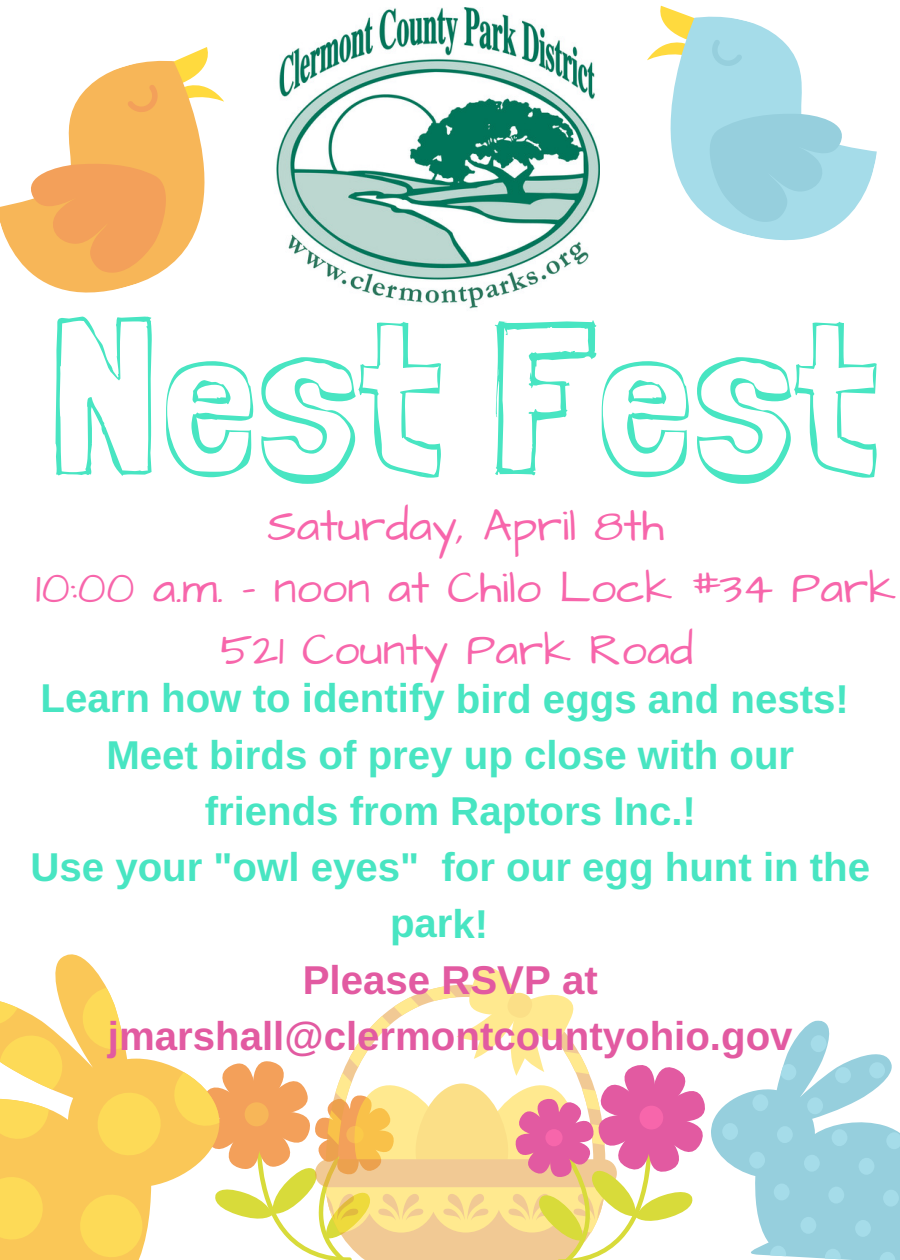
<style>
.page{position:relative;width:900px;height:1260px;background:#fff}
.page>*{position:absolute;margin:0;border:0;box-sizing:border-box;transform-origin:0 0}
.t1{font:220.75px "Londrina Sketch";color:#48e5c2}
.t2{font:45.25px/62px "Architects Daughter";color:#f766ab;text-align:center}
.t3{font:700 40.25px/56.2px "Arimo";color:#48e5c2;text-align:center}
.t4{font:700 40.25px/56.2px "Arimo";color:#e25aa1;text-align:center}
</style>
<div class="page">
<svg style="left:0;top:47px;width:224px;height:216px"></svg>
<svg style="left:124px;top:83px;width:38px;height:33px"></svg>
<svg style="left:21px;top:134px;width:175px;height:159px"></svg>
<svg style="left:647px;top:5px;width:230px;height:208px"></svg>
<svg style="left:708px;top:39px;width:37px;height:30px"></svg>
<svg style="left:683px;top:89px;width:168px;height:152px;background:#acdce7"></svg>
<svg style="left:711px;top:1020px;width:189px;height:240px;fill:#96cfdd"></svg>
<div style="left:749px;top:1151px;width:16px;height:18px;background:#a5dce9;border-radius:8px"></div>
<svg style="left:886px;top:1132px;width:14px;height:17px"></svg>
<svg style="left:780px;top:1064px;width:17px;height:17px"></svg>
<div style="left:752px;top:1094px;width:17px;height:17px;background:#a5dce9;border-radius:8px"></div>
<div style="left:810px;top:1035px;width:17px;height:17px;background:#a5dce9;border-radius:8px"></div>
<div style="left:722px;top:1123px;width:16px;height:17px;background:#a5dce9;border-radius:8px"></div>
<div style="left:883px;top:1189px;width:16px;height:18px;background:#a5dce9;border-radius:8px"></div>
<svg style="left:879px;top:1251px;width:17px;height:9px"></svg>
<div style="left:807px;top:1097px;width:16px;height:18px;background:#a5dce9;border-radius:8px"></div>
<svg style="left:825px;top:1248px;width:16px;height:11px"></svg>
<svg style="left:770px;top:1245px;width:17px;height:11px"></svg>
<div style="left:774px;top:1183px;width:16px;height:18px;background:#a5dce9;border-radius:8px"></div>
<div style="left:777px;top:1126px;width:16px;height:17px;background:#a5dce9;border-radius:8px"></div>
<div style="left:858px;top:1158px;width:17px;height:17px;background:#a5dce9;border-radius:8px"></div>
<div style="left:855px;top:1220px;width:16px;height:17px;background:#a5dce9;border-radius:8px"></div>
<div style="left:800px;top:1217px;width:17px;height:17px;background:#a5dce9;border-radius:8px"></div>
<div style="left:804px;top:1155px;width:16px;height:17px;background:#a5dce9;border-radius:8px"></div>
<div style="left:828px;top:1186px;width:16px;height:18px;background:#a5dce9;border-radius:8px"></div>
<div style="left:835px;top:1067px;width:16px;height:17px;background:#a5dce9;border-radius:8px"></div>
<div style="left:869px;top:1062px;width:16px;height:17px;background:#a5dce9;border-radius:8px"></div>
<div style="left:831px;top:1129px;width:17px;height:17px;background:#a5dce9;border-radius:8px"></div>
<svg style="left:0;top:954px;width:171px;height:306px;fill:#fac757"></svg>
<svg style="left:93px;top:1089px;width:72px;height:71px;background:#fbd257"></svg>
<svg style="left:0;top:1098px;width:49px;height:45px;background:#fcd967"></svg>
<svg style="left:76px;top:1190px;width:71px;height:70px;background:#fbd35a"></svg>
<svg style="left:0;top:1173px;width:47px;height:71px;background:#fbd357"></svg>
<svg style="left:78px;top:988px;width:47px;height:65px;background:#fcda70"></svg>
<svg style="left:171px;top:968px;width:534px;height:292px"></svg>
<svg style="left:0;top:992px;width:65px;height:98px"></svg>
<img style="left:276px;top:8px;width:324px;height:301px">
<h1 class="t1" style="left:50px;top:266px;width:830px">Nest Fest</h1>
<p class="t2" style="left:36px;top:496px;width:862px">Saturday, April 8th<br>10:00 a.m. - noon at Chilo Lock #34 Park<br>521 County Park Road</p>
<p class="t3" style="left:30px;top:670px;width:841px">Learn how to identify bird eggs and nests!<br>Meet birds of prey up close with our<br>friends from Raptors Inc.!<br>Use your "owl eyes" for our egg hunt in the park!</p>
<p class="t4" style="left:108px;top:952px;width:686px">Please RSVP at jmarshall@clermontcountyohio.gov</p>
</div>
